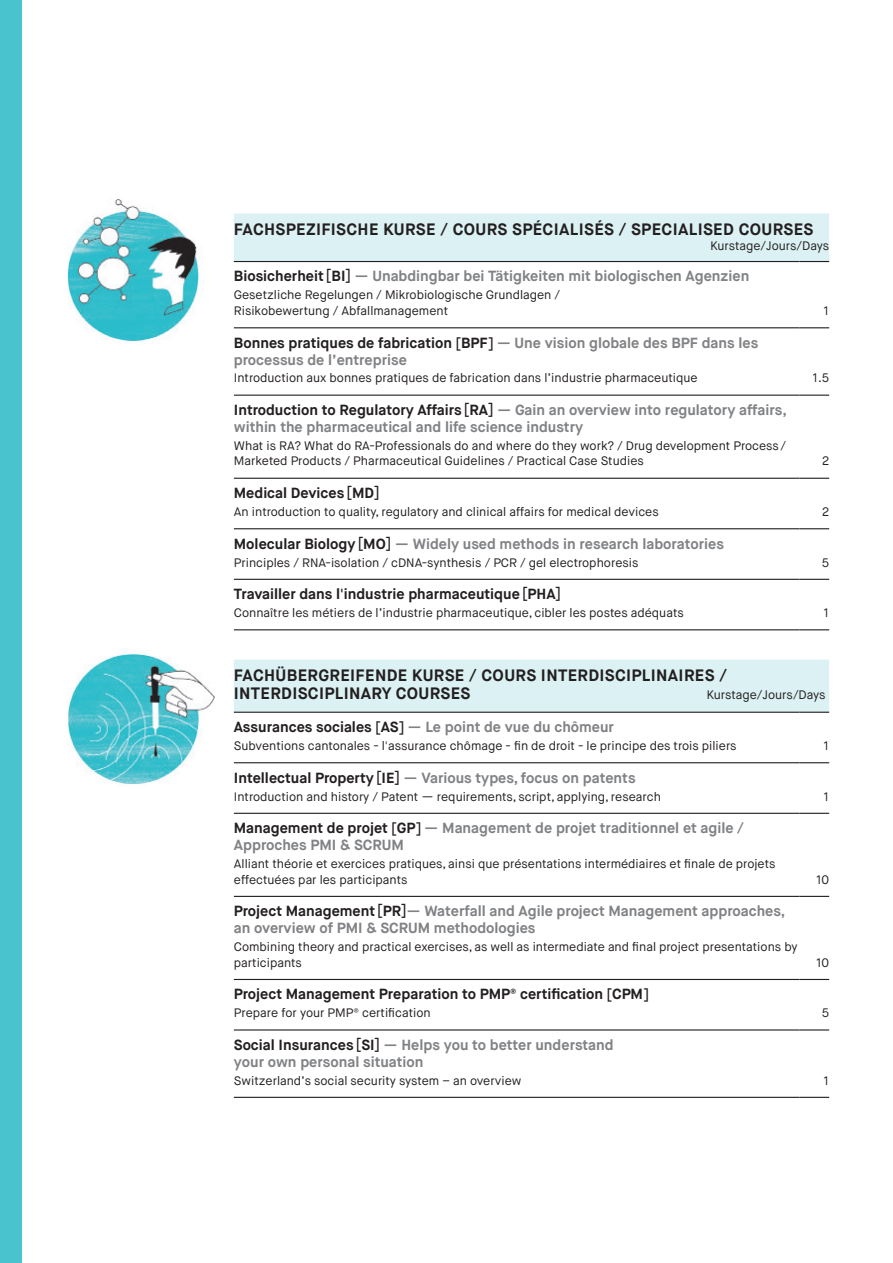
<style>
.page{position:relative;width:893px;height:1263px;background:#fff}
.page>*{position:absolute;margin:0;border:0;box-sizing:border-box;transform-origin:0 0}
.Titre_2{font:700 16.5px "Maison Neue";letter-spacing:.02em;color:#231f20}
.Titre_new{font:700 14.7px/16.8px "Maison Neue";color:#808285}
.Titre_new-2{font:700 14.7px "Maison Neue";color:#231f20}
.Body_copy{font:12.3px/15.8px "Maison Neue";color:#231f20}
.Tage{font:12.3px "Maison Neue";color:#231f20}
.Titre_2-2{font:12.3px "Maison Neue";color:#231f20}
.s1{color:#231f20}
.s2{color:#808285}
</style>
<div class="page">
<svg style="left:234px;top:213px;width:595px;height:499px"></svg>
<hr style="left:234px;top:261px;width:565px;height:1px;background:#231f20">
<hr style="left:799px;top:261px;width:30px;height:1px;background:#231f20">
<hr style="left:234px;top:327px;width:565px;height:1px;background:#231f20">
<hr style="left:799px;top:327px;width:30px;height:1px;background:#231f20">
<hr style="left:234px;top:395px;width:565px;height:1px;background:#231f20">
<hr style="left:799px;top:395px;width:30px;height:1px;background:#231f20">
<hr style="left:234px;top:478px;width:565px;height:1px;background:#231f20">
<hr style="left:799px;top:478px;width:30px;height:1px;background:#231f20">
<hr style="left:234px;top:528px;width:565px;height:1px;background:#231f20">
<hr style="left:799px;top:528px;width:30px;height:1px;background:#231f20">
<hr style="left:234px;top:579px;width:565px;height:1px;background:#231f20">
<hr style="left:799px;top:579px;width:30px;height:1px;background:#231f20">
<hr style="left:234px;top:629px;width:565px;height:1px;background:#231f20">
<hr style="left:799px;top:629px;width:30px;height:1px;background:#231f20">
<hr style="left:234px;top:712px;width:565px;height:1px;background:#231f20">
<hr style="left:799px;top:712px;width:30px;height:1px;background:#231f20">
<hr style="left:234px;top:762px;width:565px;height:1px;background:#231f20">
<hr style="left:799px;top:762px;width:30px;height:1px;background:#231f20">
<hr style="left:234px;top:813px;width:565px;height:1px;background:#231f20">
<hr style="left:799px;top:813px;width:30px;height:1px;background:#231f20">
<hr style="left:234px;top:896px;width:565px;height:1px;background:#231f20">
<hr style="left:799px;top:896px;width:30px;height:1px;background:#231f20">
<hr style="left:234px;top:979px;width:565px;height:1px;background:#231f20">
<hr style="left:799px;top:979px;width:30px;height:1px;background:#231f20">
<hr style="left:234px;top:1029px;width:565px;height:1px;background:#231f20">
<hr style="left:799px;top:1029px;width:30px;height:1px;background:#231f20">
<hr style="left:234px;top:1097px;width:565px;height:1px;background:#231f20">
<hr style="left:799px;top:1097px;width:30px;height:1px;background:#231f20">
<img style="left:67px;top:199px;width:132px;height:143px">
<img style="left:68px;top:653px;width:147px;height:132px">
<div style="left:0;top:0;width:21px;height:1263px;background:#49c3ce"></div>
<p class="Titre_2" style="left:234px;top:219px;width:581px">FACHSPEZIFISCHE KURSE / COURS SPÉCIALISÉS / SPECIALISED COURSES</p>
<p class="Tage" style="left:711px;top:238px;width:120px">Kurstage/Jours/Days</p>
<p class="Titre_new" style="left:234px;top:268px;width:517px"><span class="s1">Biosicherheit [BI]</span> — Unabdingbar bei Tätigkeiten mit biologischen Agenzien</p>
<p class="Body_copy" style="left:234px;top:287px;width:328px">Gesetzliche Regelungen / Mikrobiologische Grundlagen /<br>Risikobewertung / Abfallmanagement</p>
<p class="Tage" style="left:824px;top:303px;width:7px">1</p>
<p class="Titre_new" style="left:234px;top:334px;width:526px"><span class="s1">Bonnes pratiques de fabrication [BPF]</span> — Une vision globale des BPF dans les processus de l’entreprise</p>
<p class="Body_copy" style="left:234px;top:370px;width:465px">Introduction aux bonnes pratiques de fabrication dans l’industrie pharmaceutique</p>
<p class="Tage" style="left:812px;top:370px;width:18px">1.5</p>
<p class="Titre_new" style="left:234px;top:402px;width:554px"><span class="s1">Introduction to Regulatory Affairs [RA]</span> — Gain an overview into regulatory affairs, within the pharmaceutical and life science industry</p>
<p class="Body_copy" style="left:234px;top:438px;width:554px">What is RA? What do RA-Professionals do and where do they work? / Drug development Process/<br>Marketed Products / Pharmaceutical Guidelines / Practical Case Studies</p>
<p class="Tage" style="left:822px;top:453px;width:9px">2</p>
<p class="Titre_new-2" style="left:234px;top:484px;width:147px">Medical Devices [MD]</p>
<p class="Body_copy" style="left:234px;top:504px;width:426px">An introduction to quality, regulatory and clinical affairs for medical devices</p>
<p class="Tage" style="left:822px;top:504px;width:9px">2</p>
<p class="Titre_new" style="left:234px;top:535px;width:492px"><span class="s1">Molecular Biology [MO]</span> — Widely used methods in research laboratories</p>
<p class="Body_copy" style="left:234px;top:554px;width:406px">Principles / RNA-isolation / cDNA-synthesis / PCR / gel electrophoresis</p>
<p class="Tage" style="left:822px;top:554px;width:9px">5</p>
<p class="Titre_new-2" style="left:234px;top:585px;width:329px">Travailler dans l'industrie pharmaceutique [PHA]</p>
<p class="Body_copy" style="left:234px;top:605px;width:451px">Connaître les métiers de l’industrie pharmaceutique, cibler les postes adéquats</p>
<p class="Tage" style="left:824px;top:605px;width:7px">1</p>
<p class="Titre_2" style="left:234px;top:665px;width:494px">FACHÜBERGREIFENDE KURSE / COURS INTERDISCIPLINAIRES /</p>
<p class="Titre_2" style="left:234px;top:683px;width:238px">INTERDISCIPLINARY COURSES</p>
<p class="Titre_2-2" style="left:707px;top:687px;width:120px">Kurstage/Jours/Days</p>
<p class="Titre_new-2" style="left:234px;top:718px;width:382px">Assurances sociales [AS] <span class="s2">— Le point de vue du chômeur</span></p>
<p class="Body_copy" style="left:234px;top:738px;width:504px">Subventions cantonales - l'assurance chômage - fin de droit - le principe des trois piliers</p>
<p class="Tage" style="left:824px;top:738px;width:7px">1</p>
<p class="Titre_new" style="left:234px;top:769px;width:403px"><span class="s1">Intellectual Property [IE]</span> — Various types, focus on patents</p>
<p class="Body_copy" style="left:234px;top:788px;width:429px">Introduction and history / Patent — requirements, script, applying, research</p>
<p class="Tage" style="left:824px;top:788px;width:7px">1</p>
<p class="Titre_new" style="left:234px;top:820px;width:511px"><span class="s1">Management de projet [GP]</span> — Management de projet traditionnel et agile /<br>Approches PMI &amp; SCRUM</p>
<p class="Body_copy" style="left:234px;top:856px;width:543px">Alliant théorie et exercices pratiques, ainsi que présentations intermédiaires et finale de projets effectuées par les participants</p>
<p class="Tage" style="left:816px;top:872px;width:15px">10</p>
<p class="Titre_new" style="left:234px;top:903px;width:553px"><span class="s1">Project Management [PR]</span>— Waterfall and Agile project Management approaches, an overview of PMI &amp; SCRUM methodologies</p>
<p class="Body_copy" style="left:234px;top:939px;width:565px">Combining theory and practical exercises, as well as intermediate and final project presentations by participants</p>
<p class="Tage" style="left:816px;top:955px;width:15px">10</p>
<p class="Titre_new-2" style="left:234px;top:985px;width:416px">Project Management Preparation to PMP® certification [CPM]</p>
<p class="Body_copy" style="left:234px;top:1005px;width:198px">Prepare for your PMP® certification</p>
<p class="Tage" style="left:822px;top:1005px;width:9px">5</p>
<p class="Titre_new" style="left:234px;top:1036px;width:381px"><span class="s1">Social Insurances [SI]</span> — Helps you to better understand your own personal situation</p>
<p class="Body_copy" style="left:234px;top:1072px;width:289px">Switzerland’s social security system – an overview</p>
<p class="Tage" style="left:824px;top:1072px;width:7px">1</p>
</div>
